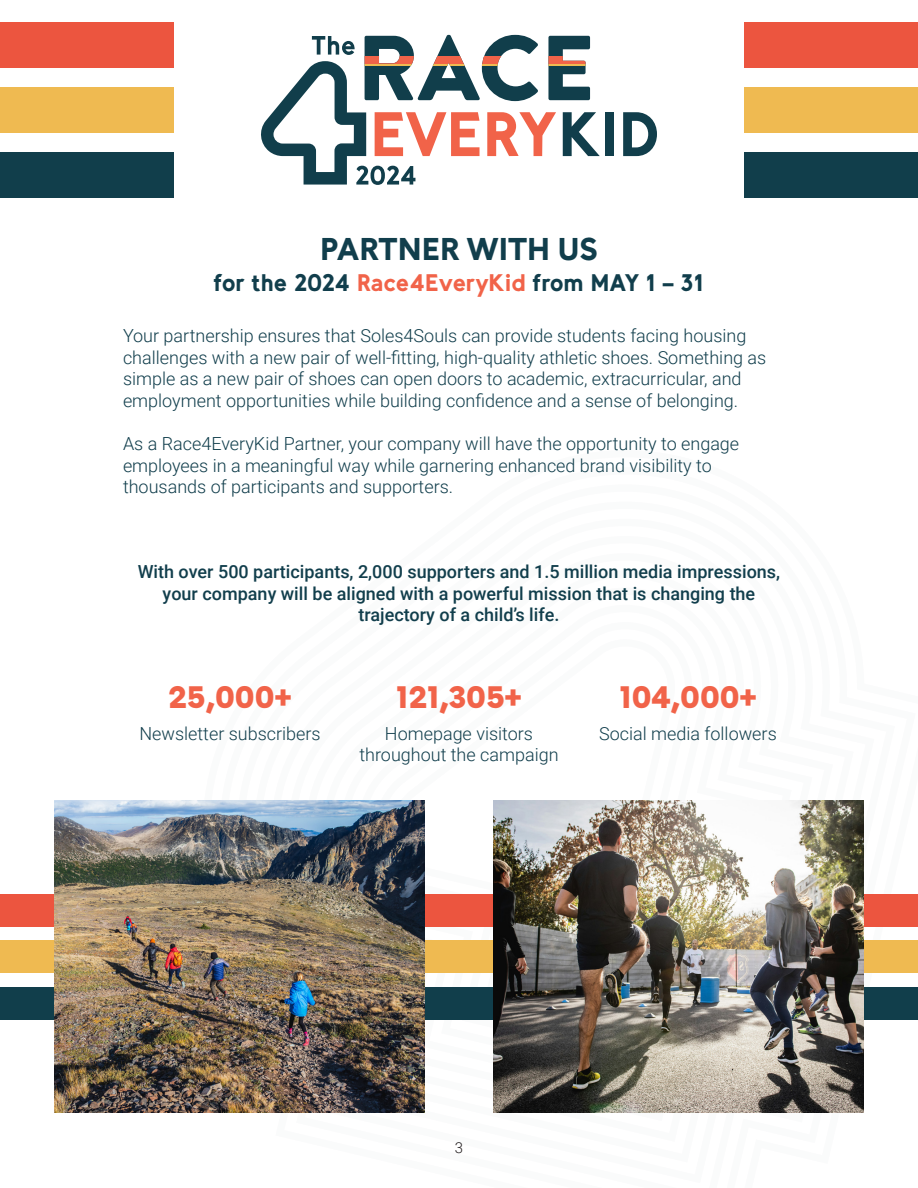
<style>
.page{position:relative;width:918px;height:1188px;background:#fff}
.page>*{position:absolute;margin:0;border:0;box-sizing:border-box;transform-origin:0 0}
.t1{font:900 31.5px "Buenos Aires Trial";color:#f16349}
.t2{font:700 31.5px "Buenos Aires Trial";color:#113e4c}
.t3{font:900 24px "Tilde";letter-spacing:-.02em;color:#113e4c}
.t4{font:300 18px/21.6px "Roboto";color:#113e4c}
.t5{font:500 18px/21.6px "Roboto";color:#113e4c;text-align:center}
.t6{font:300 15px "Roboto";color:#231f20}
.s1{color:#f16349}
.s2{font-family:"Roboto"}
</style>
<div class="page">
<svg style="left:391px;top:800px;width:302px;height:187px"></svg>
<div style="left:0;top:894px;width:918px;height:32px;background:#ec553f"></div>
<div style="left:0;top:941px;width:918px;height:32px;background:#efba51"></div>
<div style="left:0;top:987px;width:918px;height:33px;background:#113e4b"></div>
<img style="left:54px;top:801px;width:370px;height:312px">
<img style="left:494px;top:801px;width:370px;height:312px">
<div style="left:0;top:22px;width:174px;height:45px;background:#ec553f"></div>
<div style="left:744px;top:22px;width:174px;height:45px;background:#ec553f"></div>
<div style="left:0;top:87px;width:174px;height:46px;background:#efba51"></div>
<div style="left:744px;top:87px;width:174px;height:46px;background:#efba51"></div>
<div style="left:0;top:153px;width:174px;height:45px;background:#113e4b"></div>
<div style="left:744px;top:153px;width:174px;height:45px;background:#113e4b"></div>
<div style="left:605px;top:112px;width:9px;height:44px;background:#113e4b"></div>
<svg style="left:623px;top:112px;width:34px;height:44px"></svg>
<svg style="left:261px;top:35px;width:339px;height:150px"></svg>
<p class="t2" style="left:320px;top:236px;width:279px">PARTNER WITH US</p>
<p class="t3" style="left:214px;top:268px;width:492px">for the 2024 <span class="s1">Race4EveryKid</span> from MAY 1 – 31</p>
<p class="t4" style="left:123px;top:324px;width:625px">Your partnership ensures that Soles4Souls can provide students facing housing</p>
<p class="t4" style="left:123px;top:346px;width:645px">challenges with a new pair of well-fitting, high-quality athletic shoes. Something as simple as a new pair of shoes can open doors to academic, extracurricular, and</p>
<p class="t4" style="left:123px;top:389px;width:617px">employment opportunities while building confidence and a sense of belonging.</p>
<p class="t4" style="left:123px;top:432px;width:618px">As a Race4EveryKid Partner, your company will have the opportunity to engage</p>
<p class="t4" style="left:123px;top:454px;width:590px">employees in a meaningful way while garnering enhanced brand visibility to</p>
<p class="t4" style="left:123px;top:475px;width:332px">thousands of participants and supporters.</p>
<p class="t5" style="left:138px;top:560px;width:644px">With over 500 participants, 2,000 supporters and 1.5 million media impressions, your company will be aligned with a powerful mission that is changing the</p>
<p class="t5" style="left:359px;top:604px;width:202px">trajectory of a child’s life.</p>
<p class="t1" style="left:169px;top:684px;width:124px">25,000<span class="s2">+</span></p>
<p class="t4" style="left:139px;top:722px;width:183px">Newsletter subscribers</p>
<p class="t1" style="left:396px;top:684px;width:127px">121,305<span class="s2">+</span></p>
<p class="t4" style="left:385px;top:722px;width:150px">Homepage visitors</p>
<p class="t4" style="left:359px;top:743px;width:201px">throughout the campaign</p>
<p class="t1" style="left:619px;top:684px;width:139px">104,000<span class="s2">+</span></p>
<p class="t4" style="left:599px;top:722px;width:179px">Social media followers</p>
<p class="t6" style="left:455px;top:1137px;width:10px">3</p>
</div>
